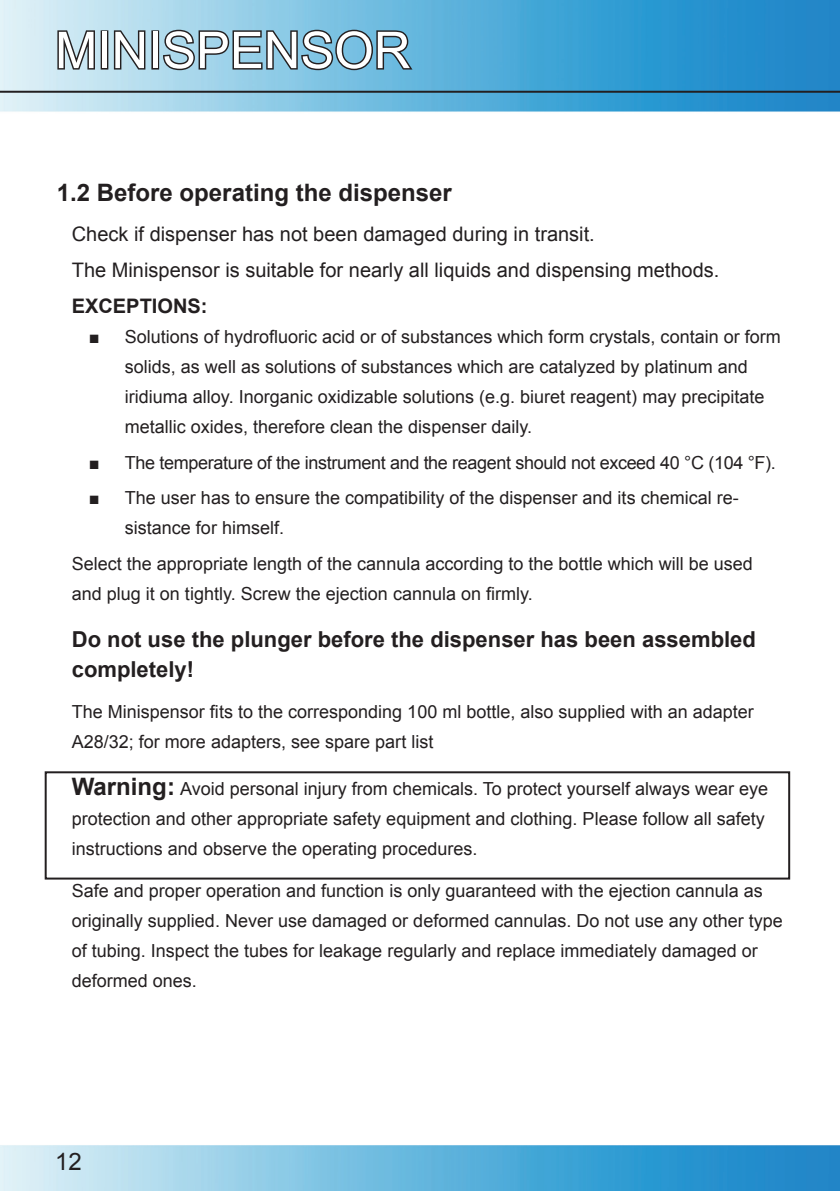
<style>
.page{position:relative;width:840px;height:1191px;background:#fff}
.page>*{position:absolute;margin:0;border:0;box-sizing:border-box;transform-origin:0 0}
.t1{font:50.8px "Arial";color:#fff}
.t2{font:700 24px "Arial";color:#231f20}
.t3{font:24px "Arial";color:#231f20}
.t4{font:700 22px/30px "Arial";color:#231f20}
.t5{font:20px/35.6px "Arial";color:#231f20}
.t6{font:700 20px "Arial";color:#231f20}
.t7{font:18px/30px "Arial";color:#231f20}
.t8{font:18px "Arial";letter-spacing:-.02em;color:#231f20}
.s1{font-weight:700;font-size:24px}
</style>
<div class="page">
<img style="left:0;top:0;width:839px;height:1191px">
<hr style="left:0;top:91px;width:839px;height:2px;background:#231f20">
<svg style="left:56px;top:20px;width:40px;height:53px"></svg>
<div style="left:101px;top:30px;width:7px;height:40px;border:3px solid #231f20"></div>
<svg style="left:112px;top:29px;width:35px;height:42px"></svg>
<div style="left:151px;top:30px;width:8px;height:40px;border:3px solid #231f20"></div>
<svg style="left:162px;top:28px;width:253px;height:44px"></svg>
<div style="left:45px;top:771px;width:744px;height:108px;border:2px solid #231f20"></div>
<h1 class="t1" style="left:55px;top:17px;width:356px">MINISPENSOR</h1>
<h2 class="t2" style="left:57px;top:176px;width:396px">1.2 Before operating the dispenser</h2>
<p class="t5" style="left:72px;top:217px;width:648px">Check if dispenser has not been damaged during in transit.<br>The Minispensor is suitable for nearly all liquids and dispensing methods.</p>
<p class="t6" style="left:72px;top:292px;width:137px">EXCEPTIONS:</p>
<p class="t7" style="left:125px;top:322px;width:657px;text-indent:-36px">■ Solutions of hydrofluoric acid or of substances which form crystals, contain or form solids, as well as solutions of substances which are catalyzed by platinum and iridiuma alloy. Inorganic oxidizable solutions (e.g. biuret reagent) may precipitate metallic oxides, therefore clean the dispenser daily.</p>
<p class="t8" style="left:89px;top:450px;width:688px">■ The temperature of the instrument and the reagent should not exceed 40 °C (104 °F).</p>
<p class="t7" style="left:125px;top:483px;width:615px;text-indent:-36px">■ The user has to ensure the compatibility of the dispenser and its chemical re&shy;sistance for himself.</p>
<p class="t7" style="left:72px;top:549px;width:682px">Select the appropriate length of the cannula according to the bottle which will be used and plug it on tightly. Screw the ejection cannula on firmly.</p>
<p class="t4" style="left:72px;top:625px;width:685px">Do not use the plunger before the dispenser has been assembled completely!</p>
<p class="t7" style="left:72px;top:697px;width:683px">The Minispensor fits to the corresponding 100 ml bottle, also supplied with an adapter<br>A28/32; for more adapters, see spare part list</p>
<p class="t7" style="left:72px;top:774px;width:697px"><span class="s1">Warning:</span> Avoid personal injury from chemicals. To protect yourself always wear eye protection and other appropriate safety equipment and clothing. Please follow all safety instructions and observe the operating procedures.</p>
<p class="t7" style="left:72px;top:875px;width:712px">Safe and proper operation and function is only guaranteed with the ejection cannula as originally supplied. Never use damaged or deformed cannulas. Do not use any other type of tubing. Inspect the tubes for leakage regularly and replace immediately damaged or deformed ones.</p>
<h2 class="t3" style="left:55px;top:1145px;width:28px">12</h2>
</div>
